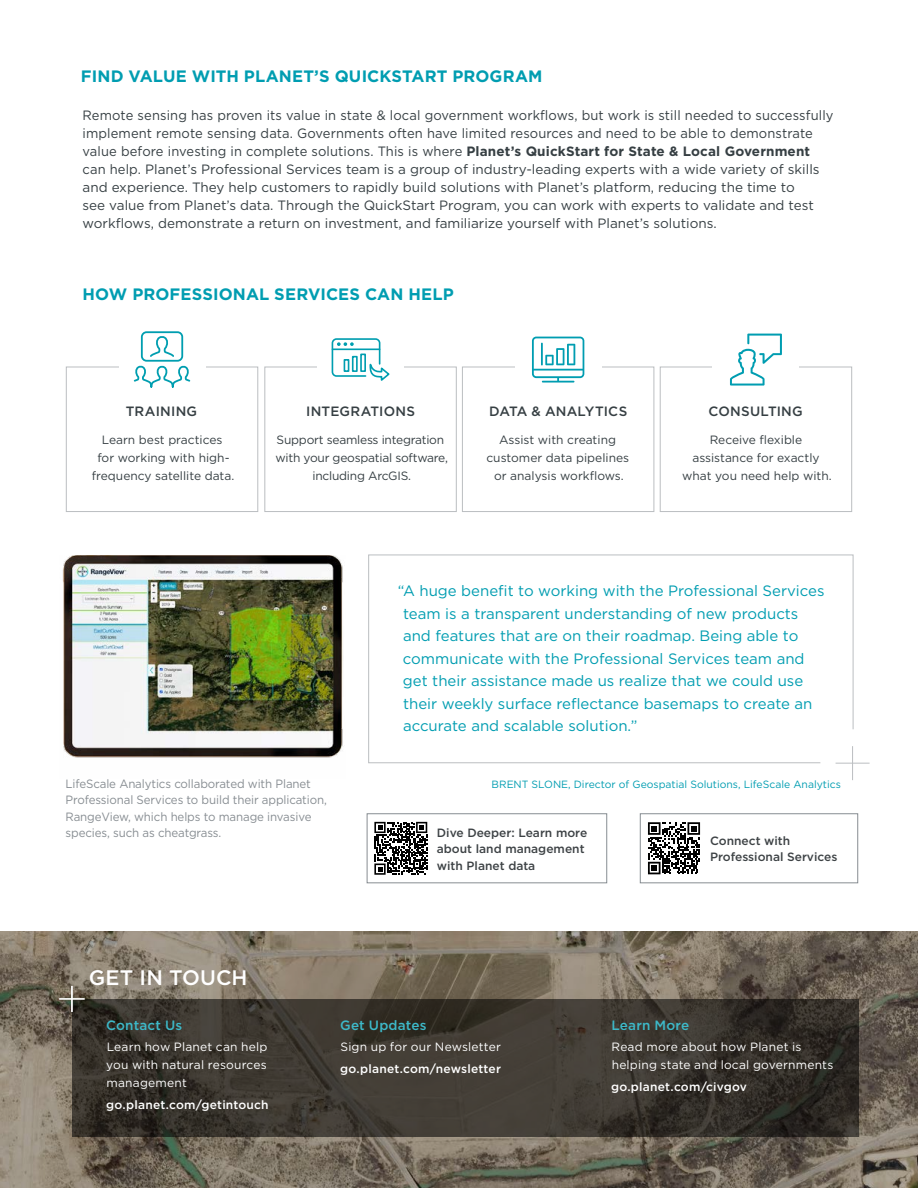
<style>
.page{position:relative;width:918px;height:1188px;background:#fff}
.page>*{position:absolute;margin:0;border:0;box-sizing:border-box;transform-origin:0 0}
.t1{font:500 21px "Gotham";letter-spacing:.005em;color:#fff}
.t2{font:700 16.5px "Gotham";letter-spacing:.005em;color:#009db1}
.t3{font:15px/22.5px "Gotham";color:#009db1}
.t4{font:13.5px/18px "Gotham";color:#363f43;scale:.96 1}
.t5{font:500 13.5px "Gotham";letter-spacing:.015em;color:#363f43}
.t6{font:500 13.5px "Gotham";letter-spacing:.015em;color:#3db9c9}
.t7{font:12px/18px "Gotham";color:#363f43;text-align:center}
.t8{font:12px/16.5px "Gotham";letter-spacing:-.01em;color:#878d92;scale:.96 1}
.t9{font:12px/18px "Gotham";letter-spacing:.015em;color:#fff;text-align:justify}
.t10{font:500 12px/16.5px "Gotham";color:#3d4245}
.t11{font:12px/18px "Gotham";letter-spacing:-.02em;color:#363f43;text-align:center}
.t12{font:500 12px "Gotham";letter-spacing:.015em;color:#fff}
.t13{font:10.5px "Gotham";color:#009db1}
.s1{font-weight:700}
</style>
<div class="page">
<div style="left:66px;top:367px;width:192px;height:145px;border:1px solid #bbbec1"></div>
<div style="left:265px;top:367px;width:191px;height:145px;border:1px solid #bbbec1"></div>
<div style="left:462px;top:367px;width:192px;height:145px;border:1px solid #bbbec1"></div>
<div style="left:660px;top:367px;width:192px;height:145px;border:1px solid #bbbec1"></div>
<div style="left:119px;top:346px;width:86px;height:39px;background:#fff"></div>
<div style="left:317px;top:346px;width:87px;height:39px;background:#fff"></div>
<div style="left:515px;top:346px;width:86px;height:39px;background:#fff"></div>
<div style="left:713px;top:346px;width:86px;height:39px;background:#fff"></div>
<svg style="left:133px;top:331px;width:58px;height:57px"></svg>
<svg style="left:331px;top:338px;width:59px;height:43px"></svg>
<svg style="left:532px;top:337px;width:52px;height:46px"></svg>
<svg style="left:730px;top:334px;width:52px;height:52px"></svg>
<img style="left:62px;top:555px;width:281px;height:203px">
<div style="left:368px;top:555px;width:485px;height:208px;border:1px solid #bbbec1"></div>
<svg style="left:820px;top:729px;width:50px;height:35px"></svg>
<hr style="left:836px;top:763px;width:34px;height:1px;background:#bbbec1">
<hr style="left:852px;top:746px;width:1px;height:34px;background:#bbbec1">
<svg style="left:374px;top:822px;width:53px;height:53px"></svg>
<div style="left:367px;top:814px;width:240px;height:69px;border:1px solid #878d92"></div>
<svg style="left:648px;top:822px;width:52px;height:52px"></svg>
<div style="left:640px;top:814px;width:218px;height:69px;border:1px solid #878d92"></div>
<svg style="left:0;top:931px;width:918px;height:257px"></svg>
<svg style="left:72px;top:999px;width:787px;height:138px;fill:#3e3a32"></svg>
<svg style="left:59px;top:986px;width:26px;height:26px"></svg>
<p class="t2" style="left:81px;top:66px;width:463px">FIND VALUE WITH PLANET’S QUICKSTART PROGRAM</p>
<p class="t4" style="left:83px;top:106px;width:784px">Remote sensing has proven its value in state &amp; local government workflows, but work is still needed to successfully implement remote sensing data. Governments often have limited resources and need to be able to demonstrate value before investing in complete solutions. This is where <span class="s1">Planet’s QuickStart for State &amp; Local Government </span>can help. Planet’s Professional Services team is a group of industry-leading experts with a wide variety of skills and experience. They help customers to rapidly build solutions with Planet’s platform, reducing the time to<br>see value from Planet’s data. Through the QuickStart Program, you can work with experts to validate and test workflows, demonstrate a return on investment, and familiarize yourself with Planet’s solutions.</p>
<p class="t2" style="left:83px;top:283px;width:373px">HOW PROFESSIONAL SERVICES CAN HELP</p>
<p class="t5" style="left:126px;top:403px;width:73px">TRAINING</p>
<p class="t5" style="left:306px;top:403px;width:110px">INTEGRATIONS</p>
<p class="t5" style="left:489px;top:403px;width:140px">DATA &amp; ANALYTICS</p>
<p class="t5" style="left:709px;top:403px;width:96px">CONSULTING</p>
<p class="t7" style="left:92px;top:430px;width:144px">Learn best practices<br>for working with high&shy;frequency satellite data.</p>
<p class="t11" style="left:275px;top:430px;width:174px">Support seamless integration with your geospatial software, including ArcGIS.</p>
<p class="t7" style="left:487px;top:430px;width:144px">Assist with creating customer data pipelines or analysis workflows.</p>
<p class="t7" style="left:682px;top:430px;width:151px">Receive flexible assistance for exactly what you need help with.</p>
<p class="t3" style="left:403px;top:579px;width:423px;text-indent:-5px">“A huge benefit to working with the Professional Services team is a transparent understanding of new products and features that are on their roadmap. Being able to communicate with the Professional Services team and get their assistance made us realize that we could use their weekly surface reflectance basemaps to create an accurate and scalable solution.”</p>
<p class="t8" style="left:66px;top:775px;width:257px">LifeScale Analytics collaborated with Planet</p>
<p class="t13" style="left:492px;top:778px;width:351px">BRENT SLONE, Director of Geospatial Solutions, LifeScale Analytics</p>
<p class="t8" style="left:66px;top:791px;width:274px">Professional Services to build their application,<br>RangeView, which helps to manage invasive species, such as cheatgrass.</p>
<p class="t10" style="left:437px;top:824px;width:152px">Dive Deeper: Learn more about land management with Planet data</p>
<p class="t10" style="left:710px;top:832px;width:129px">Connect with<br>Professional Services</p>
<h1 class="t1" style="left:89px;top:964px;width:160px">GET IN TOUCH</h1>
<p class="t6" style="left:106px;top:1017px;width:78px">Contact Us</p>
<p class="t9" style="left:106px;top:1038px;width:163px">Learn how Planet can help you with natural resources management</p>
<p class="t12" style="left:106px;top:1097px;width:164px">go.planet.com/getintouch</p>
<p class="t6" style="left:340px;top:1017px;width:88px">Get Updates</p>
<p class="t9" style="left:340px;top:1038px;width:162px">Sign up for our Newsletter</p>
<p class="t12" style="left:340px;top:1061px;width:162px">go.planet.com/newsletter</p>
<p class="t6" style="left:612px;top:1017px;width:79px">Learn More</p>
<p class="t9" style="left:612px;top:1038px;width:223px">Read more about how Planet is helping state and local governments</p>
<p class="t12" style="left:611px;top:1079px;width:137px">go.planet.com/civgov</p>
</div>
